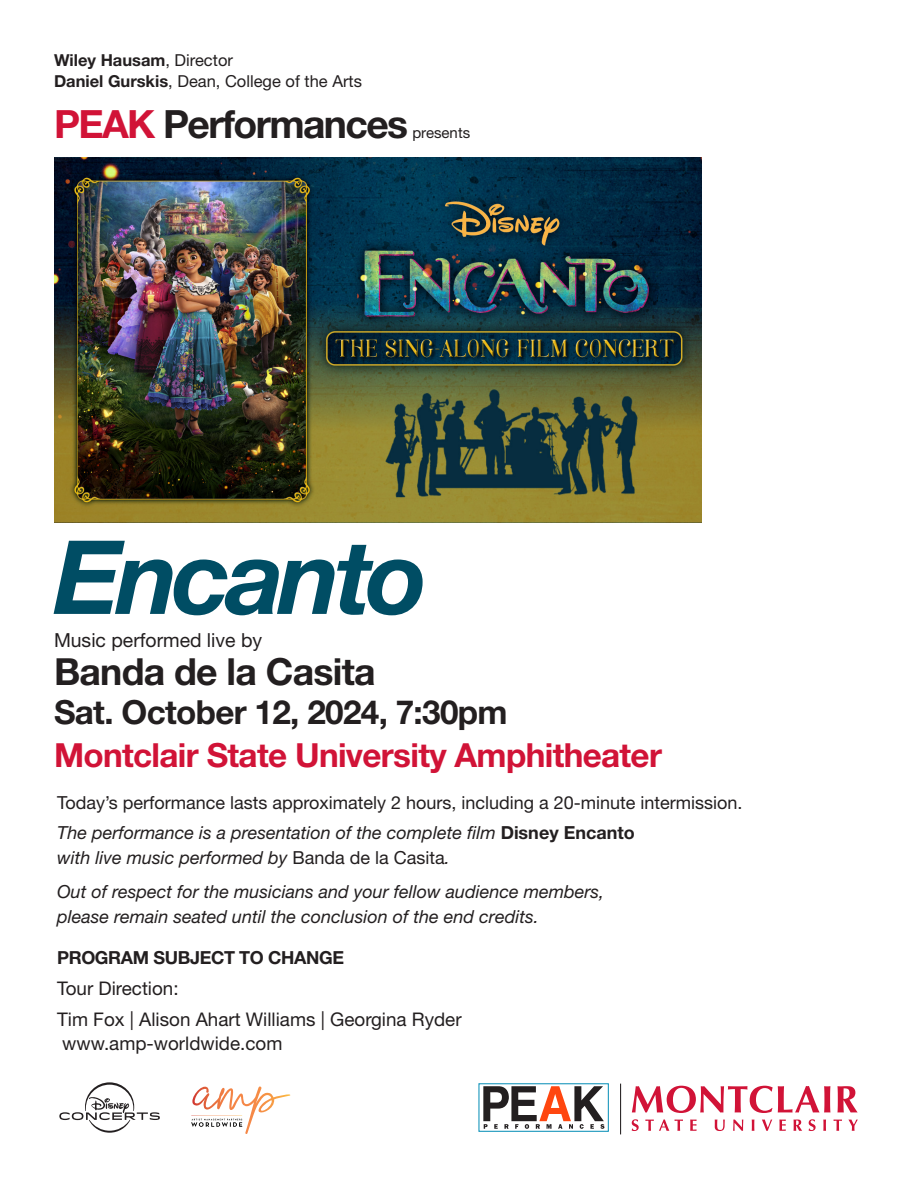
<style>
.page{position:relative;width:918px;height:1188px;background:#fff}
.page>*{position:absolute;margin:0;border:0;box-sizing:border-box;transform-origin:0 0}
.t1{font:italic 700 102.45px "Helvetica Neue LT Std";letter-spacing:-.06em;color:#004d64}
.t2{font:700 39px "Helvetica Neue LT Std";letter-spacing:-.04em;color:#231f20}
.t3{font:700 37.35px "Helvetica Neue LT Std";letter-spacing:-.02em;color:#231f20}
.t4{font:700 33.3px "Helvetica Neue LT Std";letter-spacing:-.02em;color:#d11337}
.t5{font:700 33.3px "Helvetica Neue LT Std";letter-spacing:-.02em;color:#231f20}
.t6{font:19.35px "Helvetica Neue LT Std";color:#231f20}
.t7{font:18.75px "Helvetica Neue LT Std";color:#231f20}
.t8{font:italic 18px "Helvetica Neue LT Std";color:#231f20}
.t9{font:18px "Helvetica Neue LT Std";color:#231f20}
.t10{font:700 18px "Helvetica Neue LT Std";letter-spacing:-.02em;color:#231f20}
.t11{font:16.5px "Helvetica Neue LT Std";color:#231f20}
.t12{font:700 16.5px "Helvetica Neue LT Std";color:#231f20}
.t13{font:15px "Helvetica Neue LT Std";color:#231f20}
.s1{font-weight:400}
.s2{font-weight:700}
.s3{color:#d11337}
.s4{font-weight:700;font-style:normal}
.s5{font-style:normal}
</style>
<div class="page">
<img style="left:54px;top:158px;width:648px;height:365px">
<svg style="left:632px;top:1086px;width:198px;height:27px"></svg>
<svg style="left:838px;top:1086px;width:20px;height:27px"></svg>
<svg style="left:632px;top:1119px;width:7px;height:12px"></svg>
<svg style="left:645px;top:1119px;width:24px;height:12px"></svg>
<svg style="left:675px;top:1120px;width:8px;height:11px"></svg>
<svg style="left:690px;top:1120px;width:7px;height:11px"></svg>
<svg style="left:715px;top:1120px;width:10px;height:11px"></svg>
<svg style="left:733px;top:1120px;width:10px;height:11px"></svg>
<svg style="left:752px;top:1120px;width:2px;height:11px"></svg>
<svg style="left:762px;top:1120px;width:10px;height:11px"></svg>
<svg style="left:779px;top:1120px;width:7px;height:11px"></svg>
<svg style="left:794px;top:1120px;width:8px;height:11px"></svg>
<svg style="left:809px;top:1119px;width:7px;height:12px"></svg>
<svg style="left:823px;top:1120px;width:3px;height:11px"></svg>
<svg style="left:834px;top:1120px;width:8px;height:11px"></svg>
<svg style="left:848px;top:1120px;width:10px;height:11px"></svg>
<div style="left:478px;top:1083px;width:131px;height:49px;border:1px solid #0f92b9"></div>
<svg style="left:483px;top:1086px;width:121px;height:43px"></svg>
<hr style="left:620px;top:1084px;width:1px;height:50px;background:#231f20">
<svg style="left:59px;top:1082px;width:101px;height:51px"></svg>
<svg style="left:191px;top:1086px;width:99px;height:48px"></svg>
<p class="t12" style="left:54px;top:50px;width:181px">Wiley Hausam<span class="s1">, Director</span></p>
<p class="t11" style="left:54px;top:71px;width:309px"><span class="s2">Daniel Gurskis</span>, Dean, College of the Arts</p>
<p class="t2" style="left:54px;top:100px;width:356px"><span class="s3">PEAK</span> Performances</p>
<p class="t13" style="left:412px;top:124px;width:59px">presents</p>
<p class="t1" style="left:54px;top:514px;width:375px">Encanto</p>
<p class="t6" style="left:54px;top:628px;width:210px">Music performed live by</p>
<p class="t3" style="left:54px;top:649px;width:323px">Banda de la Casita</p>
<p class="t5" style="left:54px;top:691px;width:455px">Sat. October 12, 2024, 7:30pm</p>
<p class="t4" style="left:54px;top:734px;width:609px">Montclair State University Amphitheater</p>
<p class="t9" style="left:57px;top:792px;width:687px">Today’s performance lasts approximately 2 hours, including a 20-minute intermission.</p>
<p class="t8" style="left:57px;top:822px;width:579px">The performance is a presentation of the complete film <span class="s4">Disney Encanto</span></p>
<p class="t8" style="left:57px;top:847px;width:394px">with live music performed by <span class="s5">Banda de la Casita</span>.</p>
<p class="t8" style="left:57px;top:881px;width:549px">Out of respect for the musicians and your fellow audience members,</p>
<p class="t8" style="left:57px;top:905px;width:483px">please remain seated until the conclusion of the end credits.</p>
<p class="t10" style="left:57px;top:947px;width:289px">PROGRAM SUBJECT TO CHANGE</p>
<p class="t7" style="left:57px;top:977px;width:123px">Tour Direction:</p>
<p class="t7" style="left:57px;top:1008px;width:406px">Tim Fox | Alison Ahart Williams | Georgina Ryder</p>
<p class="t7" style="left:62px;top:1033px;width:222px">www.amp-worldwide.com</p>
</div>
